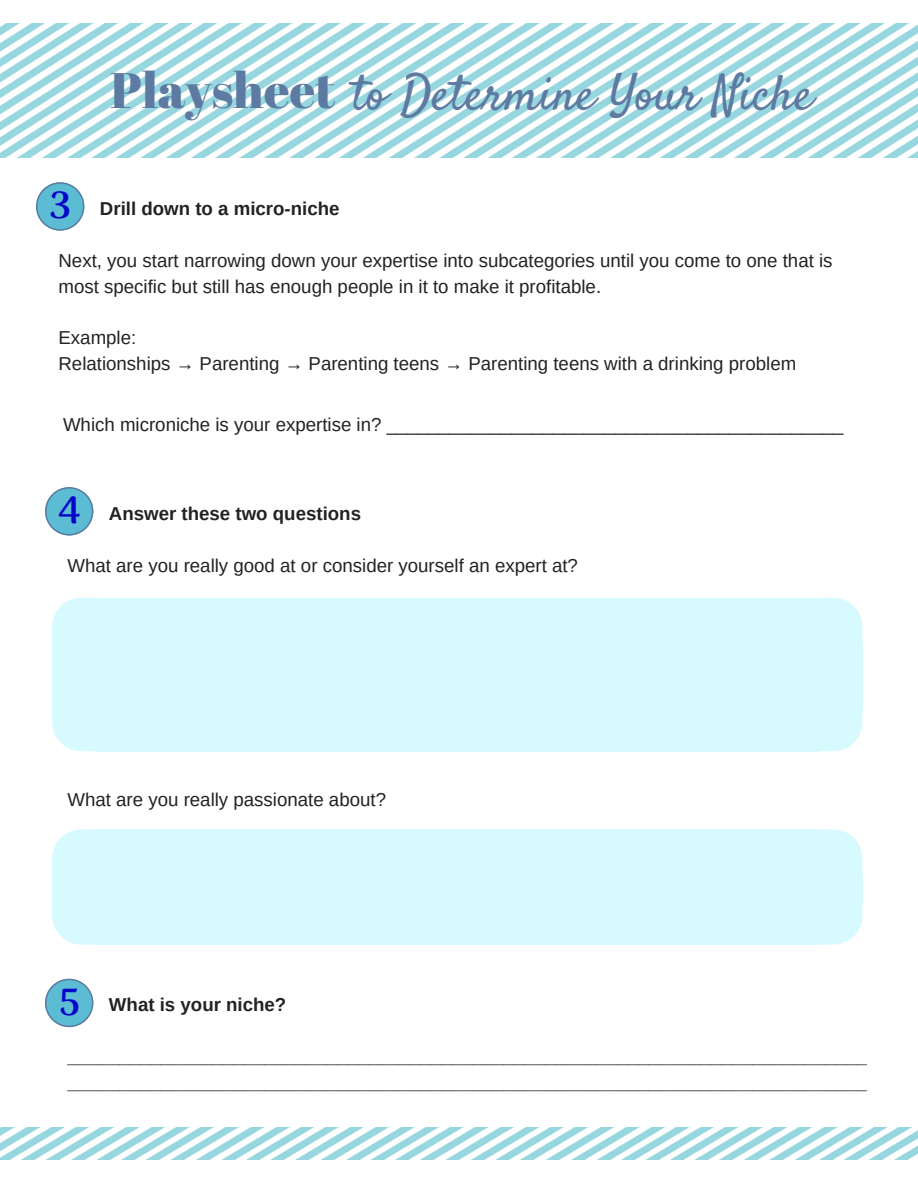
<style>
.page{position:relative;width:918px;height:1188px;background:#fff}
.page>*{position:absolute;margin:0;border:0;box-sizing:border-box;transform-origin:0 0}
.t1{font:49.8px "Satisfy";color:#5d7ba2}
.t2{font:800 37.35px "Arima Madurai";color:#0306c8}
.t3{font:18.75px/25.8px "Arimo";color:#222}
.t4{font:700 18.75px/25.8px "Arimo";color:#222}
.s1{font-family:"Abril Fatface"}
</style>
<div class="page">
<img style="left:0;top:24px;width:918px;height:134px">
<img style="left:0;top:1127px;width:918px;height:33px">
<svg style="left:819px;top:598px;width:44px;height:46px;background:#dafaff"></svg>
<div style="left:818px;top:644px;width:45px;height:67px;background:#d7faff"></div>
<div style="left:96px;top:644px;width:723px;height:67px;background:#d7faff"></div>
<div style="left:96px;top:598px;width:723px;height:48px;background:#d7faff"></div>
<svg style="left:52px;top:598px;width:44px;height:46px;background:#dafaff"></svg>
<div style="left:52px;top:644px;width:45px;height:67px;background:#d7faff"></div>
<div style="left:96px;top:709px;width:723px;height:42px;background:#d7faff"></div>
<svg style="left:52px;top:711px;width:44px;height:40px;background:#dbfaff"></svg>
<svg style="left:819px;top:711px;width:44px;height:40px;background:#dbfaff"></svg>
<svg style="left:36px;top:182px;width:48px;height:49px"></svg>
<svg style="left:45px;top:487px;width:48px;height:49px"></svg>
<svg style="left:45px;top:979px;width:48px;height:48px"></svg>
<svg style="left:819px;top:829px;width:44px;height:47px;background:#dbfaff"></svg>
<div style="left:818px;top:876px;width:45px;height:28px;background:#d7faff"></div>
<div style="left:96px;top:876px;width:723px;height:28px;background:#d7faff"></div>
<div style="left:96px;top:829px;width:723px;height:48px;background:#d7faff"></div>
<svg style="left:52px;top:829px;width:44px;height:47px;background:#dafaff"></svg>
<div style="left:52px;top:876px;width:45px;height:28px;background:#d7faff"></div>
<div style="left:96px;top:902px;width:723px;height:43px;background:#d7faff"></div>
<svg style="left:52px;top:904px;width:44px;height:41px;background:#dbfaff"></svg>
<svg style="left:819px;top:904px;width:44px;height:41px;background:#dbfaff"></svg>
<h1 class="t1" style="left:111px;top:63px;width:704px"><span class="s1">Playsheet</span> to Determine Your Niche</h1>
<h2 class="t2" style="left:50px;top:184px;width:22px">3</h2>
<p class="t4" style="left:100px;top:195px;width:241px">Drill down to a micro-niche</p>
<p class="t3" style="left:58px;top:247px;width:776px">Next, you start narrowing down your expertise into subcategories until you come to one that is most specific but still has enough people in it to make it profitable.</p>
<p class="t3" style="left:58px;top:325px;width:739px">Example:<br>Relationships → Parenting → Parenting teens → Parenting teens with a drinking problem</p>
<p class="t3" style="left:63px;top:411px;width:782px">Which microniche is your expertise in? ____________________________________________</p>
<h2 class="t2" style="left:58px;top:488px;width:24px">4</h2>
<p class="t4" style="left:109px;top:500px;width:254px">Answer these two questions</p>
<p class="t3" style="left:68px;top:552px;width:512px">What are you really good at or consider yourself an expert at?</p>
<p class="t3" style="left:68px;top:786px;width:320px">What are you really passionate about?</p>
<h2 class="t2" style="left:59px;top:980px;width:23px">5</h2>
<p class="t4" style="left:109px;top:992px;width:179px">What is your niche?</p>
<p class="t4" style="left:68px;top:1044px;width:801px">_____________________________________________________________________________ _____________________________________________________________________________</p>
</div>
